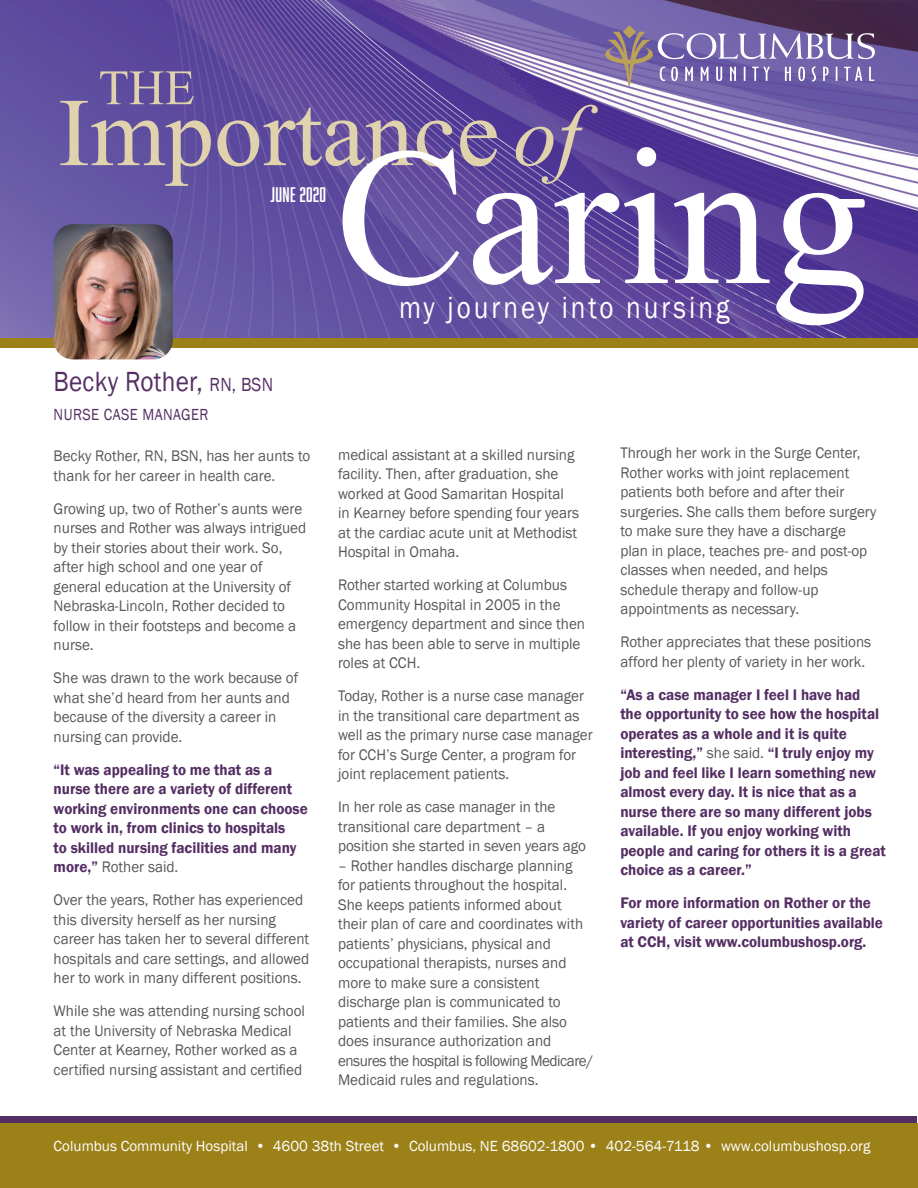
<style>
.page{position:relative;width:918px;height:1188px;background:#fff}
.page>*{position:absolute;margin:0;border:0;box-sizing:border-box;transform-origin:0 0}
.t1{font:31.5px "Franklin Gothic";letter-spacing:.11em;color:#fff;scale:.86 1}
.t2{font:28.5px "Franklin Gothic";letter-spacing:.01em;color:#542e63;scale:.89 1}
.t3{font:19.5px "Abolition Round";letter-spacing:.02em;color:#fff}
.t4{font:16.5px "Franklin Gothic";letter-spacing:.03em;color:#542e63;scale:.89 1}
.t5{font:15.75px/19.5px "Franklin Gothic";color:#57585a;scale:.96 1}
.t6{font:600 15.75px/19.5px "Franklin Gothic";color:#542e63;scale:.96 1}
.t7{font:15px "Franklin Gothic";color:#fff}
.s1{font-size:19.5px}
.s2{font-weight:400;color:#57585a}
</style>
<div class="page">
<svg style="left:1px;top:1117px;width:916px;height:7px;background:#5e3958"></svg>
<div style="left:0;top:338px;width:918px;height:10px;background:#9c8118"></div>
<img style="left:0;top:0;width:918px;height:338px">
<img style="left:656px;top:27px;width:218px;height:59px">
<img style="left:605px;top:26px;width:47px;height:59px">
<div style="left:0;top:1124px;width:918px;height:64px;background:#9c8118"></div>
<svg style="left:60px;top:101px;width:538px;height:85px;background:#7866a1"></svg>
<svg style="left:100px;top:71px;width:94px;height:33px;background:#8171a1"></svg>
<svg style="left:343px;top:147px;width:522px;height:178px"></svg>
<img style="left:54px;top:224px;width:119px;height:135px">
<p class="t3" style="left:271px;top:183px;width:57px">JUNE 2020</p>
<p class="t2" style="left:54px;top:363px;width:248px">Becky Rother, <span class="s1">RN, BSN</span></p>
<p class="t4" style="left:54px;top:404px;width:176px">NURSE CASE MANAGER</p>
<p class="t5" style="left:54px;top:446px;width:269px">Becky Rother, RN, BSN, has her aunts to thank for her career in health care.</p>
<p class="t5" style="left:54px;top:499px;width:265px">Growing up, two of Rother’s aunts were nurses and Rother was always intrigued by their stories about their work. So, after high school and one year of general education at the University of Nebraska-Lincoln, Rother decided to follow in their footsteps and become a nurse.</p>
<p class="t5" style="left:54px;top:668px;width:256px">She was drawn to the work because of what she’d heard from her aunts and because of the diversity a career in nursing can provide.</p>
<p class="t6" style="left:54px;top:760px;width:266px">“It was appealing to me that as a nurse there are a variety of different working environments one can choose to work in, from clinics to hospitals<br>to skilled nursing facilities and many more,” <span class="s2">Rother said.</span></p>
<p class="t5" style="left:54px;top:890px;width:268px">Over the years, Rother has experienced this diversity herself as her nursing career has taken her to several different hospitals and care settings, and allowed her to work in many different positions.</p>
<p class="t5" style="left:54px;top:1001px;width:263px">While she was attending nursing school at the University of Nebraska Medical Center at Kearney, Rother worked as a certified nursing assistant and certified</p>
<p class="t1" style="left:399px;top:288px;width:385px">my journey into nursing</p>
<p class="t5" style="left:338px;top:445px;width:253px">medical assistant at a skilled nursing facility. Then, after graduation, she worked at Good Samaritan Hospital in Kearney before spending four years at the cardiac acute unit at Methodist Hospital in Omaha.</p>
<p class="t5" style="left:338px;top:576px;width:259px">Rother started working at Columbus<br>Community Hospital in 2005 in the emergency department and since then she has been able to serve in multiple roles at CCH.</p>
<p class="t5" style="left:338px;top:687px;width:267px">Today, Rother is a nurse case manager in the transitional care department as well as the primary nurse case manager for CCH’s Surge Center, a program for joint replacement patients.</p>
<p class="t5" style="left:338px;top:798px;width:260px">In her role as case manager in the transitional care department – a position she started in seven years ago</p>
<p class="t5" style="left:338px;top:856px;width:267px">– Rother handles discharge planning for patients throughout the hospital.<br>She keeps patients informed about their plan of care and coordinates with patients’ physicians, physical and occupational therapists, nurses and more to make sure a consistent discharge plan is communicated to patients and their families. She also does insurance authorization and ensures the hospital is following Medicare/ Medicaid rules and regulations.</p>
<p class="t5" style="left:620px;top:444px;width:268px">Through her work in the Surge Center, Rother works with joint replacement patients both before and after their surgeries. She calls them before surgery to make sure they have a discharge plan in place, teaches pre- and post-op classes when needed, and helps schedule therapy and follow-up appointments as necessary.</p>
<p class="t5" style="left:620px;top:633px;width:263px">Rother appreciates that these positions afford her plenty of variety in her work.</p>
<p class="t6" style="left:620px;top:685px;width:278px">“As a case manager I feel I have had the opportunity to see how the hospital operates as a whole and it is quite interesting,” <span class="s2">she said.</span> “I truly enjoy my job and feel like I learn something new almost every day. It is nice that as a nurse there are so many different jobs available. If you enjoy working with people and caring for others it is a great choice as a career.”</p>
<p class="t6" style="left:620px;top:893px;width:275px">For more information on Rother or the variety of career opportunities available at CCH, visit www.columbushosp.org.</p>
<p class="t7" style="left:54px;top:1136px;width:818px">Columbus Community Hospital • 4600 38th Street • Columbus, NE 68602-1800 • 402-564-7118 • www.columbushosp.org</p>
</div>
